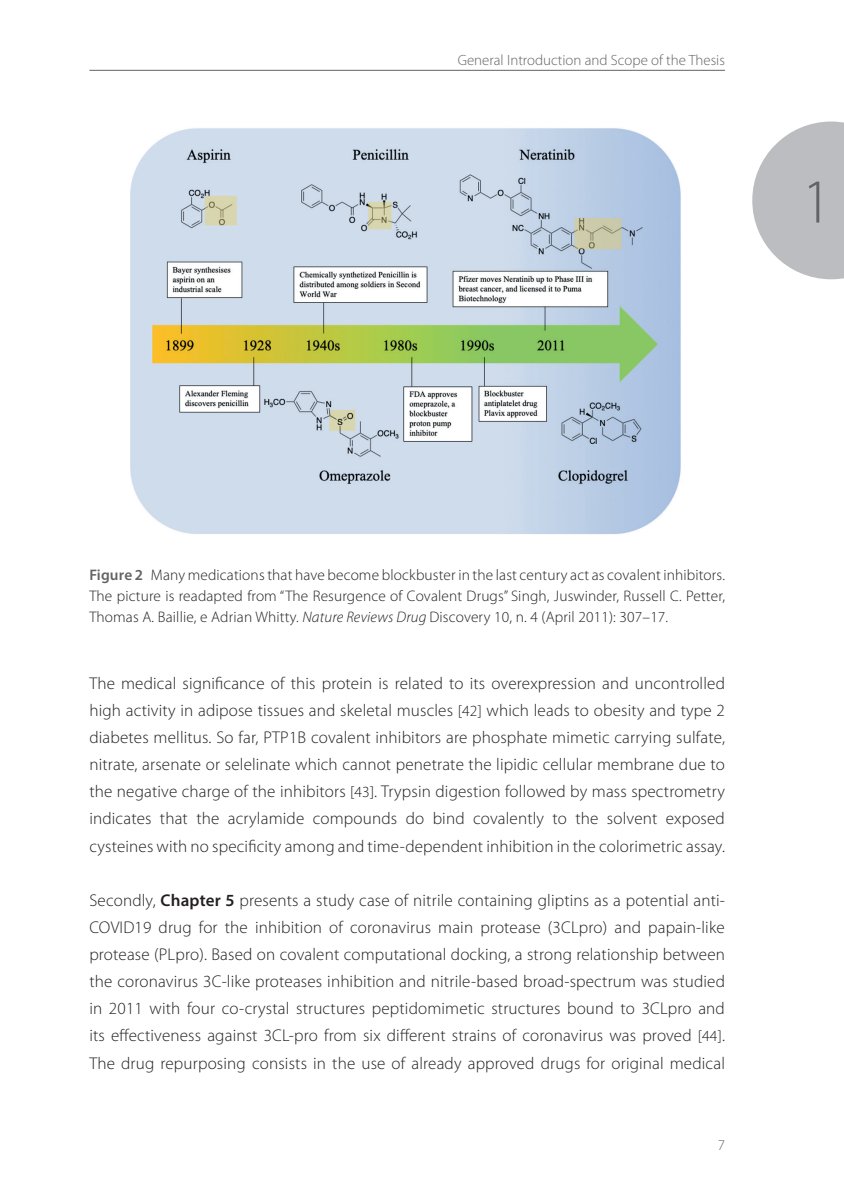
<style>
.page{position:relative;width:844px;height:1192px;background:#fff}
.page>*{position:absolute;margin:0;border:0;box-sizing:border-box;transform-origin:0 0}
.t1{font:300 63px "Myriad Pro";color:#636366}
.t2{font:300 17.15px/27.1px "Myriad Pro";letter-spacing:.01em;color:#231f20;text-align:justify}
.t3{font:300 15.4px/21px "Myriad Pro";letter-spacing:.01em;color:#231f20;text-align:justify}
.t4{font:300 14.88px "Myriad Pro";color:#636366}
.s1{font-weight:600;color:#636366}
.s2{font-style:italic}
.s3{font-size:15.58px}
.s4{font-weight:600}
</style>
<div class="page">
<hr style="left:89px;top:70px;width:635px;height:1px;background:#636366">
<svg style="left:752px;top:122px;width:91px;height:157px"></svg>
<img style="left:130px;top:128px;width:551px;height:406px">
<p class="t4" style="left:457px;top:52px;width:269px">General Introduction and Scope of the Thesis</p>
<h1 class="t1" style="left:801px;top:167px;width:32px">1</h1>
<p class="t3" style="left:89px;top:565px;width:637px"><span class="s1">Figure 2</span> Many medications that have become blockbuster in the last century act as covalent inhibitors.<br>The picture is readapted from “The Resurgence of Covalent Drugs” Singh, Juswinder, Russell C. Petter, Thomas A. Baillie, e Adrian Whitty. <span class="s2">Nature Reviews Drug</span> Discovery 10, n. 4 (April 2011): 307–17.</p>
<p class="t2" style="left:89px;top:670px;width:637px">The medical significance of this protein is related to its overexpression and uncontrolled high activity in adipose tissues and skeletal muscles <span class="s3">[42]</span> which leads to obesity and type 2 diabetes mellitus. So far, PTP1B covalent inhibitors are phosphate mimetic carrying sulfate, nitrate, arsenate or selelinate which cannot penetrate the lipidic cellular membrane due to the negative charge of the inhibitors <span class="s3">[43]</span>. Trypsin digestion followed by mass spectrometry indicates that the acrylamide compounds do bind covalently to the solvent exposed cysteines with no specificity among and time-dependent inhibition in the colorimetric assay.</p>
<p class="t2" style="left:89px;top:887px;width:637px">Secondly, <span class="s4">Chapter 5</span> presents a study case of nitrile containing gliptins as a potential anti-COVID19 drug for the inhibition of coronavirus main protease (3CLpro) and papain-like protease (PLpro). Based on covalent computational docking, a strong relationship between the coronavirus 3C-like proteases inhibition and nitrile-based broad-spectrum was studied in 2011 with four co-crystal structures peptidomimetic structures bound to 3CLpro and its effectiveness against 3CL-pro from six different strains of coronavirus was proved <span class="s3">[44]</span>.<br>The drug repurposing consists in the use of already approved drugs for original medical</p>
<p class="t4" style="left:717px;top:1137px;width:9px">7</p>
</div>
